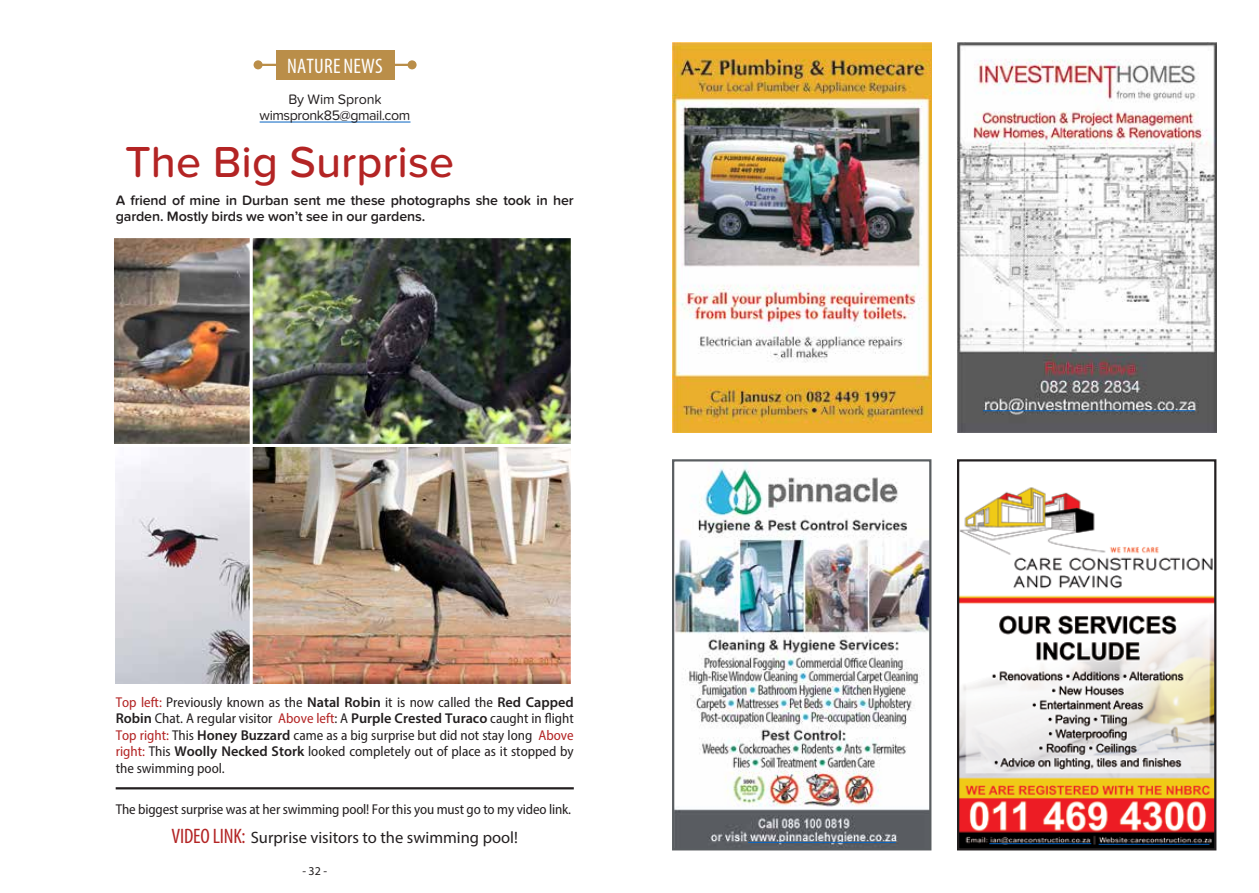
<style>
.page{position:relative;width:1259px;height:893px;background:#fff}
.page>*{position:absolute;margin:0;border:0;box-sizing:border-box;transform-origin:0 0}
.t1{font:500 45px "Proxima Nova Soft";color:#b32424}
.t2{font:condensed 21.15px "Myriad Pro";letter-spacing:.01em;color:#fff}
.t3{font:16.5px "Myriad Pro";color:#231f20}
.t4{font:semi-condensed 14.25px/16.5px "Myriad Pro";letter-spacing:-.01em;color:#231f20;text-align:justify}
.t5{font:600 14.25px/16.5px "Proxima Nova Soft";letter-spacing:-.01em;color:#231f20}
.t6{font:14.25px/16.5px "Proxima Nova Soft";letter-spacing:-.03em;color:#231f20;text-align:center}
.t7{font:12px "Myriad Pro";color:#231f20}
.s1{color:#b32424}
.s2{font-weight:600;font-stretch:normal}
.s3{font-stretch:condensed;font-size:21px;color:#b32424}
</style>
<div class="page">
<img style="left:960px;top:487px;width:253px;height:360px">
<div style="left:957px;top:459px;width:259px;height:391px;border:2px solid #231f20"></div>
<hr style="left:989px;top:843px;width:102px;height:1px;background:#0563c1">
<hr style="left:1098px;top:844px;width:111px;height:1px;background:#0563c1">
<img style="left:675px;top:463px;width:253px;height:384px">
<div style="left:672px;top:459px;width:259px;height:391px;border:2px solid #5a5e61"></div>
<hr style="left:748px;top:842px;width:147px;height:1px;background:#0563c1">
<img style="left:672px;top:43px;width:259px;height:390px">
<img style="left:957px;top:42px;width:259px;height:390px">
<hr style="left:983px;top:410px;width:211px;height:1px;background:#0563c1">
<hr style="left:260px;top:122px;width:150px;height:1px;background:#0563c1">
<hr style="left:258px;top:64px;width:154px;height:2px;background:#ba8e49">
<div style="left:253px;top:60px;width:10px;height:9px;background:#ba8e49;border-radius:50%"></div>
<div style="left:407px;top:60px;width:9px;height:9px;background:#ba8e49;border-radius:50%"></div>
<div style="left:276px;top:50px;width:118px;height:30px;background:#ba8e49"></div>
<img style="left:115px;top:239px;width:134px;height:204px">
<div style="left:111px;top:235px;width:142px;height:212px;border:3px solid #fff"></div>
<img style="left:115px;top:448px;width:134px;height:235px">
<div style="left:111px;top:444px;width:142px;height:243px;border:3px solid #fff"></div>
<img style="left:254px;top:239px;width:316px;height:444px">
<div style="left:250px;top:444px;width:324px;height:243px;border:3px solid #fff"></div>
<div style="left:250px;top:235px;width:324px;height:212px;border:3px solid #fff"></div>
<hr style="left:116px;top:787px;width:458px;height:2px;background:#231f20">
<h2 class="t2" style="left:287px;top:53px;width:97px">NATURE NEWS</h2>
<p class="t6" style="left:260px;top:91px;width:152px">By Wim Spronk wimspronk85@gmail.com</p>
<h1 class="t1" style="left:125px;top:136px;width:331px">The Big Surprise</h1>
<p class="t5" style="left:116px;top:192px;width:459px">A friend of mine in Durban sent me these photographs she took in her garden. Mostly birds we won’t see in our gardens.</p>
<p class="t4" style="left:116px;top:694px;width:459px"><span class="s1">Top left:</span> Previously known as the <span class="s2">Natal Robin</span> it is now called the <span class="s2">Red Capped Robin</span> Chat. A regular visitor <span class="s1">Above left</span>: A <span class="s2">Purple Crested Turaco</span> caught in flight <span class="s1">Top right:</span> This <span class="s2">Honey Buzzard</span> came as a big surprise but did not stay long <span class="s1">Above right:</span> This <span class="s2">Woolly Necked Stork</span> looked completely out of place as it stopped by the swimming pool.</p>
<p class="t4" style="left:116px;top:801px;width:457px">The biggest surprise was at her swimming pool! For this you must go to my video link.</p>
<p class="t3" style="left:172px;top:827px;width:348px"><span class="s3">VIDEO LINK:</span> Surprise visitors to the swimming pool!</p>
<p class="t7" style="left:302px;top:864px;width:26px">- 32 -</p>
</div>
